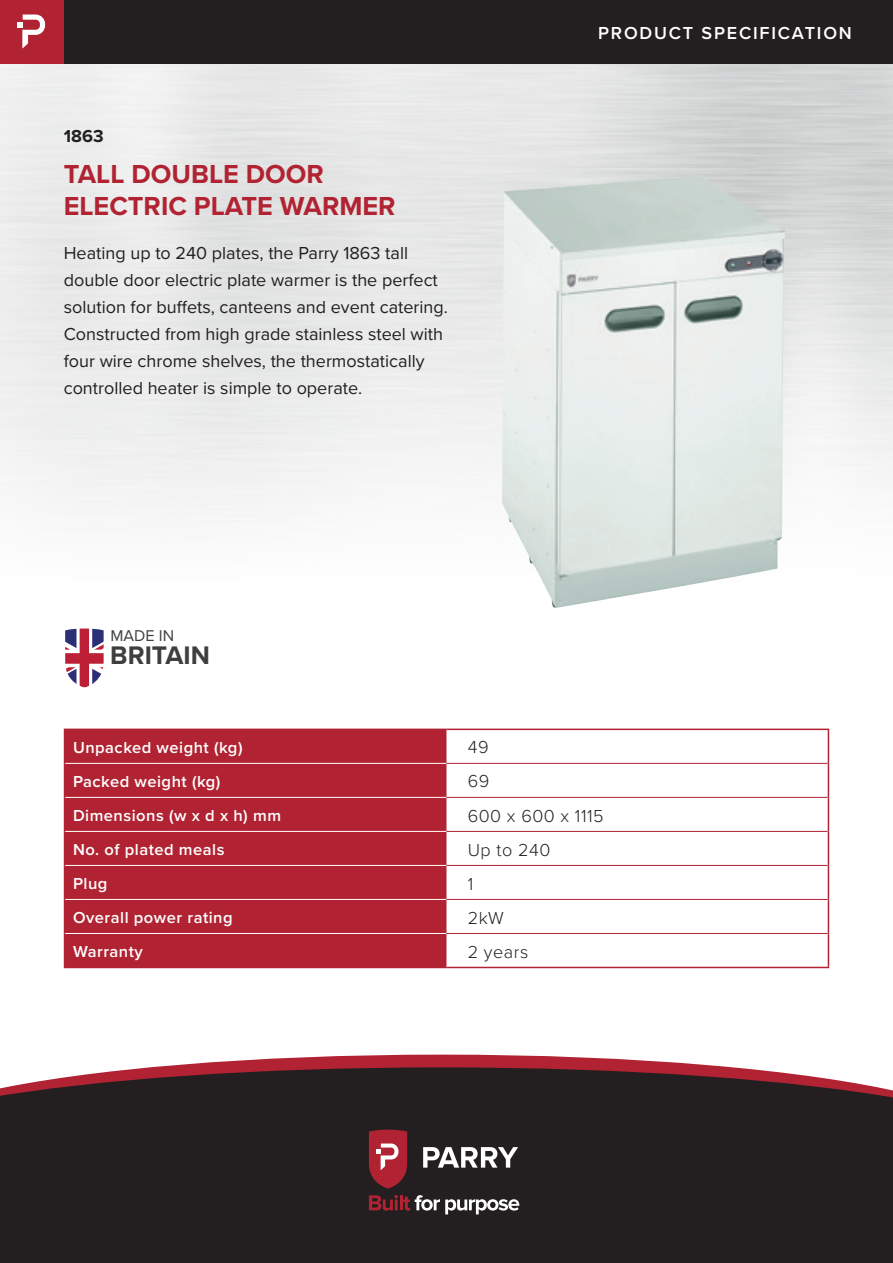
<style>
.page{position:relative;width:893px;height:1263px;background:#fff}
.page>*{position:absolute;margin:0;border:0;box-sizing:border-box;transform-origin:0 0}
.t1{font:700 27px/32.4px "Proxima Nova";color:#b12332}
.t2{font:700 26.4px "Proxima Nova";color:#3e3e3f}
.t3{font:18px/27px "Proxima Nova";color:#231f20}
.t4{font:300 18px "Proxima Nova";letter-spacing:.03em;color:#231f20}
.t5{font:600 18px "Proxima Nova";letter-spacing:.1em;color:#fff}
.t6{font:700 18px "Proxima Nova";color:#231f20}
.t7{font:600 16.5px "Proxima Nova";letter-spacing:.03em;color:#fff}
.t8{font:16.2px "Proxima Nova";color:#3e3e3f}
</style>
<div class="page">
<div style="left:0;top:1100px;width:893px;height:163px;background:#231f20"></div>
<svg style="left:0;top:1054px;width:893px;height:46px"></svg>
<div style="left:65px;top:730px;width:381px;height:237px;background:#b12332"></div>
<hr style="left:64px;top:729px;width:382px;height:1px;background:#b12332">
<hr style="left:64px;top:730px;width:1px;height:33px;background:#b12332">
<hr style="left:446px;top:729px;width:383px;height:1px;background:#b12332">
<hr style="left:828px;top:730px;width:1px;height:33px;background:#b12332">
<hr style="left:64px;top:763px;width:1px;height:34px;background:#b12332">
<hr style="left:828px;top:763px;width:1px;height:34px;background:#b12332">
<hr style="left:64px;top:797px;width:1px;height:34px;background:#b12332">
<hr style="left:828px;top:797px;width:1px;height:34px;background:#b12332">
<hr style="left:64px;top:831px;width:1px;height:34px;background:#b12332">
<hr style="left:828px;top:831px;width:1px;height:34px;background:#b12332">
<hr style="left:64px;top:865px;width:1px;height:34px;background:#b12332">
<hr style="left:828px;top:865px;width:1px;height:34px;background:#b12332">
<hr style="left:64px;top:899px;width:1px;height:34px;background:#b12332">
<hr style="left:828px;top:899px;width:1px;height:34px;background:#b12332">
<hr style="left:64px;top:933px;width:1px;height:34px;background:#b12332">
<hr style="left:828px;top:933px;width:1px;height:34px;background:#b12332">
<hr style="left:65px;top:763px;width:381px;height:1px;background:#fff">
<hr style="left:65px;top:797px;width:381px;height:1px;background:#fff">
<hr style="left:65px;top:831px;width:381px;height:1px;background:#fff">
<hr style="left:65px;top:865px;width:381px;height:1px;background:#fff">
<hr style="left:65px;top:899px;width:381px;height:1px;background:#fff">
<hr style="left:65px;top:933px;width:381px;height:1px;background:#fff">
<hr style="left:446px;top:763px;width:382px;height:1px;background:#b12332">
<hr style="left:446px;top:797px;width:382px;height:1px;background:#b12332">
<hr style="left:446px;top:831px;width:382px;height:1px;background:#b12332">
<hr style="left:446px;top:865px;width:382px;height:1px;background:#b12332">
<hr style="left:446px;top:899px;width:382px;height:1px;background:#b12332">
<hr style="left:446px;top:933px;width:382px;height:1px;background:#b12332">
<hr style="left:446px;top:967px;width:383px;height:1px;background:#b12332">
<hr style="left:64px;top:967px;width:382px;height:1px;background:#b12332">
<div style="left:0;top:0;width:893px;height:64px;background:#231f20"></div>
<div style="left:0;top:0;width:64px;height:64px;background:#b12332"></div>
<svg style="left:17px;top:15px;width:28px;height:33px"></svg>
<svg style="left:423px;top:1147px;width:95px;height:20px"></svg>
<svg style="left:369px;top:1130px;width:38px;height:58px"></svg>
<svg style="left:369px;top:1195px;width:150px;height:19px"></svg>
<svg style="left:65px;top:628px;width:39px;height:59px"></svg>
<img style="left:502px;top:175px;width:283px;height:433px">
<p class="t6" style="left:64px;top:125px;width:41px">1863</p>
<h1 class="t1" style="left:64px;top:158px;width:333px">TALL DOUBLE DOOR<br>ELECTRIC PLATE WARMER</h1>
<p class="t3" style="left:64px;top:240px;width:386px">Heating up to 240 plates, the Parry 1863 tall double door electric plate warmer is the perfect solution for buffets, canteens and event catering.<br>Constructed from high grade stainless steel with four wire chrome shelves, the thermostatically controlled heater is simple to operate.</p>
<p class="t8" style="left:111px;top:626px;width:65px">MADE IN</p>
<h2 class="t2" style="left:110px;top:639px;width:101px">BRITAIN</h2>
<p class="t5" style="left:598px;top:22px;width:255px">PRODUCT SPECIFICATION</p>
<p class="t7" style="left:73px;top:737px;width:171px">Unpacked weight (kg)</p>
<p class="t4" style="left:468px;top:737px;width:22px">49</p>
<p class="t7" style="left:73px;top:771px;width:149px">Packed weight (kg)</p>
<p class="t4" style="left:468px;top:771px;width:23px">69</p>
<p class="t7" style="left:73px;top:805px;width:210px">Dimensions (w x d x h) mm</p>
<p class="t4" style="left:468px;top:805px;width:137px">600 x 600 x 1115</p>
<p class="t7" style="left:73px;top:839px;width:153px">No. of plated meals</p>
<p class="t4" style="left:468px;top:839px;width:84px">Up to 240</p>
<p class="t7" style="left:73px;top:873px;width:36px">Plug</p>
<p class="t4" style="left:468px;top:873px;width:7px">1</p>
<p class="t7" style="left:73px;top:908px;width:161px">Overall power rating</p>
<p class="t4" style="left:468px;top:907px;width:37px">2kW</p>
<p class="t7" style="left:73px;top:942px;width:71px">Warranty</p>
<p class="t4" style="left:468px;top:941px;width:62px">2 years</p>
</div>
